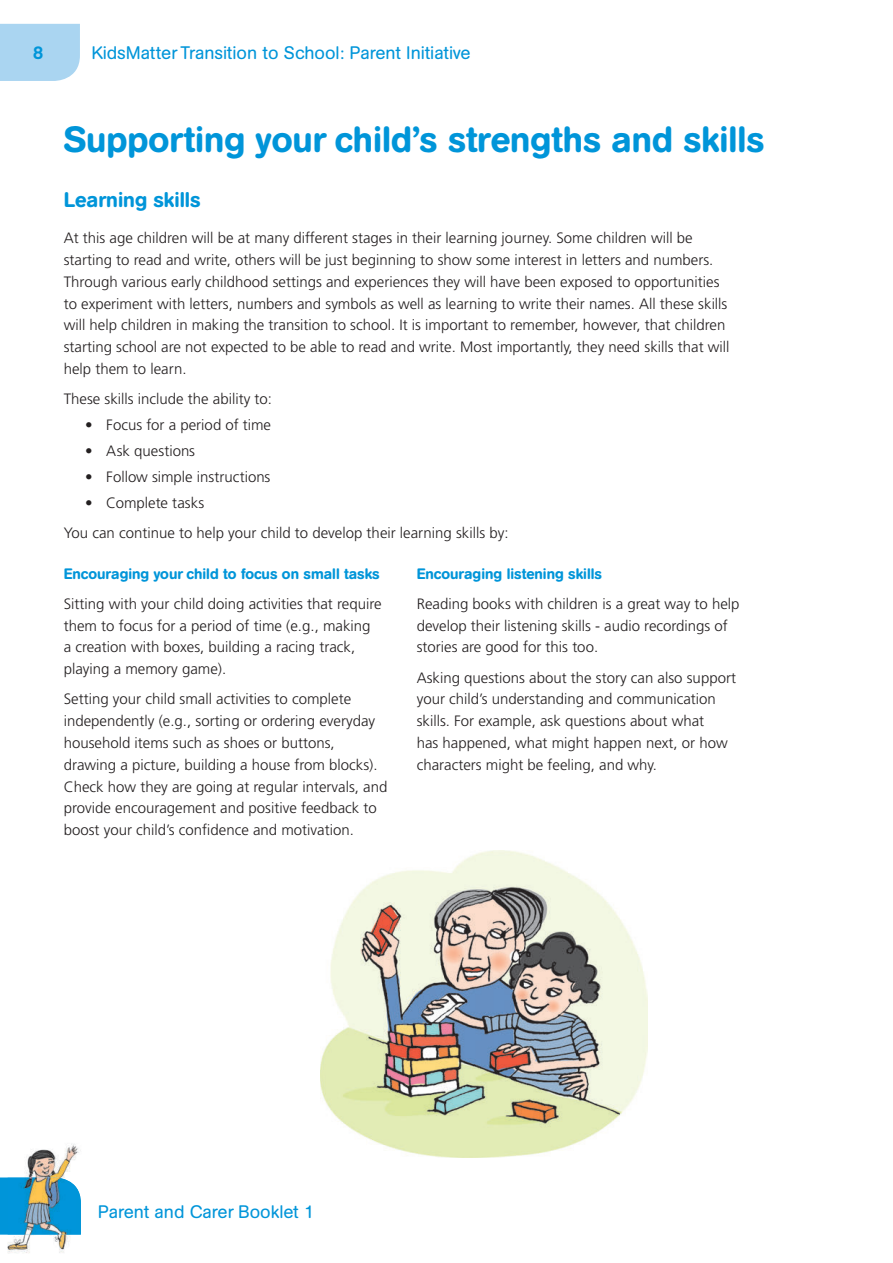
<style>
.page{position:relative;width:893px;height:1263px;background:#fff}
.page>*{position:absolute;margin:0;border:0;box-sizing:border-box;transform-origin:0 0}
.t1{font:500 36px "AG Book Rounded BQ";color:#0095d9}
.t2{font:500 21px "AG Book Rounded BQ";color:#0095d9}
.t3{font:18px "AG Book Rounded BQ";color:#0095d9}
.t4{font:500 18px "AG Book Rounded BQ";color:#0095d9}
.t5{font:300 15px/21.8px "Frutiger";color:#231f20}
.t6{font:500 15px "AG Book Rounded BQ";color:#0095d9}
</style>
<div class="page">
<div style="left:0;top:24px;width:80px;height:57px;background:#aad5f1"></div>
<svg style="left:0;top:1177px;width:7px;height:57px"></svg>
<img style="left:320px;top:851px;width:328px;height:307px">
<img style="left:7px;top:1143px;width:74px;height:110px">
<img style="left:7px;top:1177px;width:74px;height:57px">
<p class="t4" style="left:33px;top:42px;width:12px">8</p>
<p class="t3" style="left:91px;top:43px;width:381px">KidsMatter Transition to School: Parent Initiative</p>
<h1 class="t1" style="left:64px;top:119px;width:702px">Supporting your child’s strengths and skills</h1>
<h2 class="t2" style="left:64px;top:187px;width:138px">Learning skills</h2>
<p class="t5" style="left:64px;top:227px;width:667px">At this age children will be at many different stages in their learning journey. Some children will be starting to read and write, others will be just beginning to show some interest in letters and numbers.<br>Through various early childhood settings and experiences they will have been exposed to opportunities to experiment with letters, numbers and symbols as well as learning to write their names. All these skills will help children in making the transition to school. It is important to remember, however, that children starting school are not expected to be able to read and write. Most importantly, they need skills that will help them to learn.</p>
<p class="t5" style="left:64px;top:388px;width:210px">These skills include the ability to:</p>
<p class="t5" style="left:85px;top:414px;width:188px">• Focus for a period of time</p>
<p class="t5" style="left:85px;top:440px;width:112px">• Ask questions</p>
<p class="t5" style="left:85px;top:466px;width:187px">• Follow simple instructions</p>
<p class="t5" style="left:64px;top:488px;width:446px;line-height:30.3px;text-indent:21px">• Complete tasks<br>You can continue to help your child to develop their learning skills by:</p>
<p class="t6" style="left:64px;top:565px;width:317px">Encouraging your child to focus on small tasks</p>
<p class="t5" style="left:64px;top:593px;width:319px">Sitting with your child doing activities that require them to focus for a period of time (e.g., making a creation with boxes, building a racing track, playing a memory game).</p>
<p class="t5" style="left:64px;top:688px;width:325px">Setting your child small activities to complete independently (e.g., sorting or ordering everyday household items such as shoes or buttons, drawing a picture, building a house from blocks).<br>Check how they are going at regular intervals, and provide encouragement and positive feedback to boost your child’s confidence and motivation.</p>
<p class="t6" style="left:417px;top:565px;width:187px">Encouraging listening skills</p>
<p class="t5" style="left:417px;top:593px;width:324px">Reading books with children is a great way to help develop their listening skills - audio recordings of stories are good for this too.</p>
<p class="t5" style="left:417px;top:667px;width:321px">Asking questions about the story can also support your child’s understanding and communication skills. For example, ask questions about what<br>has happened, what might happen next, or how characters might be feeling, and why.</p>
<p class="t3" style="left:98px;top:1201px;width:218px">Parent and Carer Booklet 1</p>
</div>
